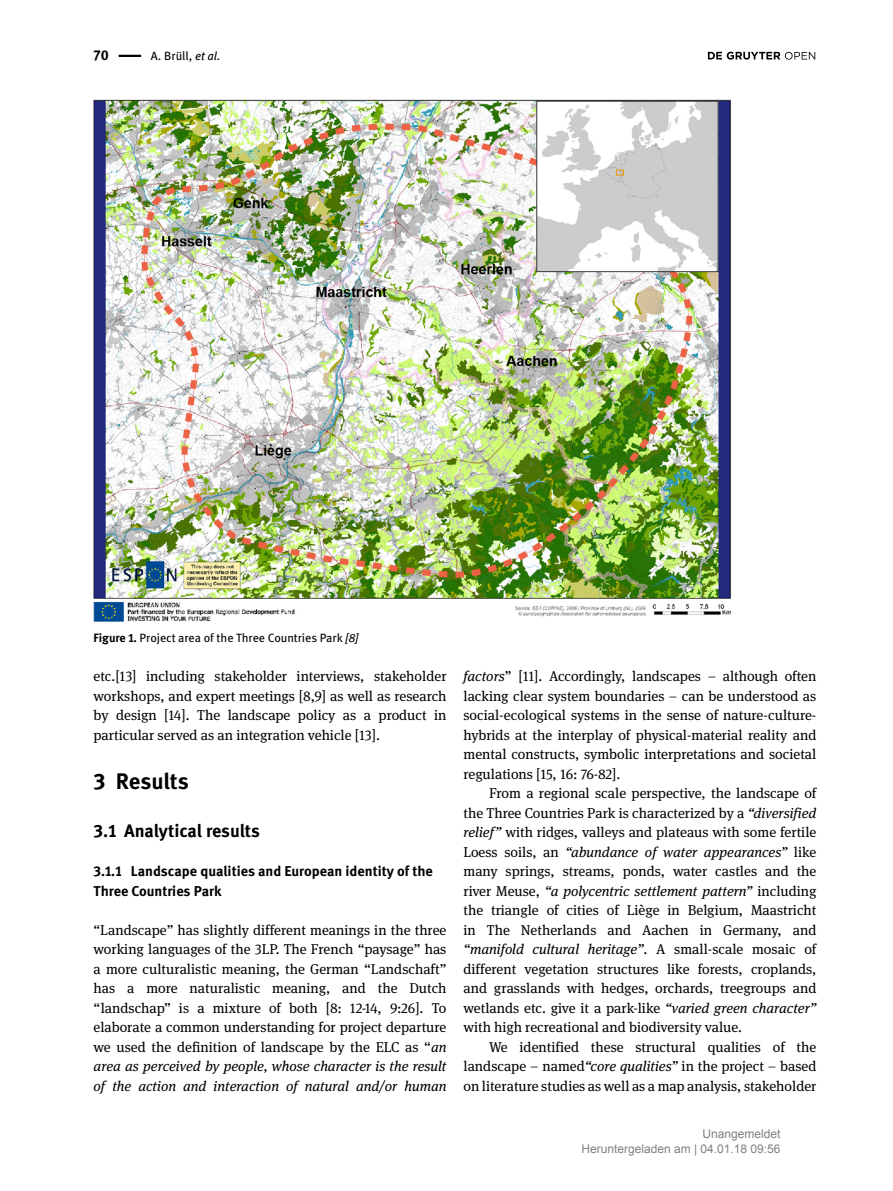
<style>
.page{position:relative;width:893px;height:1191px;background:#fff}
.page>*{position:absolute;margin:0;border:0;box-sizing:border-box;transform-origin:0 0}
.t1{font:700 22.5px "DG Meta Science";letter-spacing:-.005em;color:#000}
.t2{font:700 18px "DG Meta Science";letter-spacing:-.005em;color:#000}
.t3{font:14.25px/19.5px "DG Meta Serif Science";color:#000;text-align:justify}
.t4{font:700 14.25px/19.5px "DG Meta Science";color:#000}
.t5{font:12px "DG Meta Science";color:#000}
.t6{font:12px/15px "Arial";color:#808080;text-align:right}
.s1{font-style:italic}
.s2{font-weight:700}
</style>
<div class="page">
<svg style="left:708px;top:52px;width:107px;height:8px"></svg>
<hr style="left:119px;top:55px;width:22px;height:2px;background:#000">
<img style="left:94px;top:99px;width:637px;height:522px">
<p class="t4" style="left:94px;top:45px;width:17px">70</p>
<p class="t5" style="left:151px;top:46px;width:71px">A. Brüll, <span class="s1">et al.</span></p>
<p class="t5" style="left:94px;top:629px;width:267px"><span class="s2">Figure 1.</span> Project area of the Three Countries Park <span class="s1">[8]</span></p>
<p class="t3" style="left:94px;top:666px;width:354px">etc.[13] including stakeholder interviews, stakeholder workshops, and expert meetings [8,9] as well as research by design [14]. The landscape policy as a product in particular served as an integration vehicle [13].</p>
<h1 class="t1" style="left:94px;top:762px;width:97px">3 Results</h1>
<p class="t2" style="left:94px;top:816px;width:168px">3.1 Analytical results</p>
<p class="t4" style="left:94px;top:861px;width:341px">3.1.1 Landscape qualities and European identity of the<br>Three Countries Park</p>
<p class="t3" style="left:94px;top:920px;width:354px">“Landscape” has slightly different meanings in the three working languages of the 3LP. The French “paysage” has a more culturalistic meaning, the German “Landschaft” has a more naturalistic meaning, and the Dutch “landschap” is a mixture of both [8: 12-14, 9:26]. To elaborate a common understanding for project departure we used the definition of landscape by the ELC as “<span class="s1">an area as perceived by people, whose character is the result of the action and interaction of natural and/or human</span></p>
<p class="t3" style="left:463px;top:666px;width:354px"><span class="s1">factors</span>” [11]. Accordingly, landscapes – although often lacking clear system boundaries – can be understood as social-ecological systems in the sense of nature-culture&shy;hybrids at the interplay of physical-material reality and mental constructs, symbolic interpretations and societal regulations [15, 16: 76-82].</p>
<p class="t3" style="left:463px;top:783px;width:354px;text-indent:26px">From a regional scale perspective, the landscape of the Three Countries Park is characterized by a <span class="s1">“diversified relief”</span> with ridges, valleys and plateaus with some fertile Loess soils, an <span class="s1">“abundance of water appearances”</span> like many springs, streams, ponds, water castles and the river Meuse, <span class="s1">“a polycentric settlement pattern”</span> including the triangle of cities of Liège in Belgium, Maastricht in The Netherlands and Aachen in Germany, and <span class="s1">“manifold cultural heritage”.</span> A small-scale mosaic of different vegetation structures like forests, croplands, and grasslands with hedges, orchards, treegroups and wetlands etc. give it a park-like <span class="s1">“varied green character” </span>with high recreational and biodiversity value.</p>
<p class="t3" style="left:463px;top:1037px;width:354px;text-indent:26px">We identified these structural qualities of the landscape – named<span class="s1">“core qualities”</span> in the project – based on literature studies as well as a map analysis, stakeholder</p>
<p class="t6" style="left:581px;top:1127px;width:201px">Unangemeldet<br>Heruntergeladen am | 04.01.18 09:56</p>
</div>
